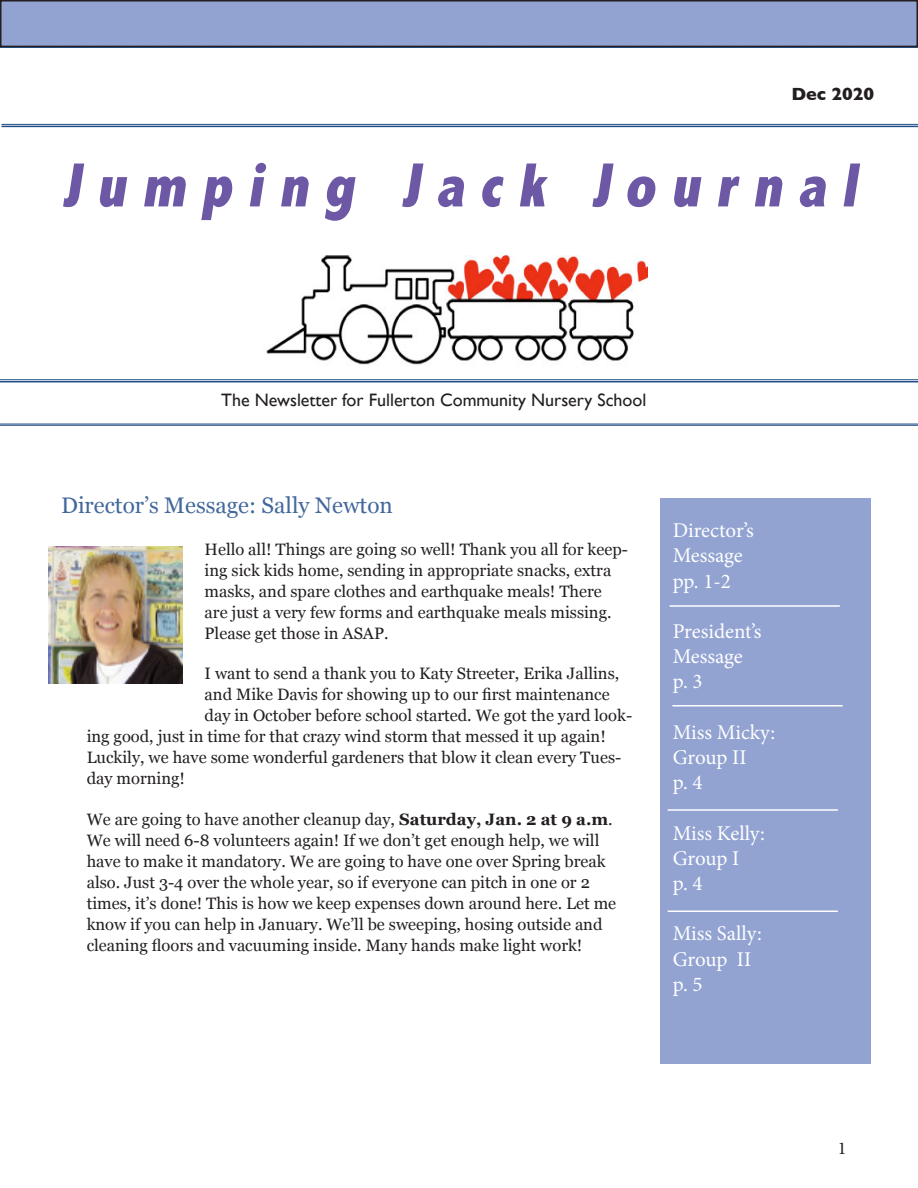
<style>
.page{position:relative;width:918px;height:1188px;background:#fff}
.page>*{position:absolute;margin:0;border:0;box-sizing:border-box;transform-origin:0 0}
.t1{font:italic 800 condensed 63px "Abadi";color:#6c58a5}
.t2{font:22.5px "Georgia";color:#42689b}
.t3{font:21px/25.2px "Minion Pro";letter-spacing:-.005em;color:#fff}
.t4{font:18px "Gill Sans";color:#231f20}
.t5{font:700 18px "Gill Sans";color:#231f20}
.t6{font:18px "Minion Pro";color:#231f20}
.Bodycopy{font:16.5px/21px "Georgia";color:#231f20}
.s1{font-weight:700}
</style>
<div class="page">
<hr style="left:0;top:424px;width:918px;height:1px;background:#204d89">
<hr style="left:0;top:425px;width:918px;height:1px;background:#204d89">
<div style="left:1px;top:1px;width:916px;height:45px;background:#92a3d2"></div>
<div style="left:0;top:0;width:918px;height:47px;border:2px solid #231f20"></div>
<div style="left:660px;top:499px;width:210px;height:565px;background:#92a3d2"></div>
<hr style="left:670px;top:605px;width:170px;height:2px;background:#fff">
<hr style="left:672px;top:705px;width:171px;height:1px;background:#fff">
<hr style="left:668px;top:809px;width:170px;height:2px;background:#fff">
<hr style="left:668px;top:910px;width:170px;height:2px;background:#fff">
<img style="left:49px;top:546px;width:133px;height:138px">
<hr style="left:0;top:379px;width:918px;height:1px;background:#204d89">
<hr style="left:0;top:381px;width:918px;height:1px;background:#204d89">
<hr style="left:2px;top:124px;width:916px;height:1px;background:#204d89">
<hr style="left:2px;top:126px;width:916px;height:1px;background:#204d89">
<img style="left:266px;top:256px;width:382px;height:109px">
<p class="t5" style="left:791px;top:79px;width:84px">Dec 2020</p>
<p class="t1" style="left:61px;top:149px;width:809px">Jumping Jack Journal</p>
<p class="t4" style="left:221px;top:390px;width:427px">The Newsletter for Fullerton Community Nursery School</p>
<p class="t2" style="left:61px;top:489px;width:333px">Director’s Message: Sally Newton</p>
<p class="Bodycopy" style="left:205px;top:538px;width:425px">Hello all! Things are going so well! Thank you all for keep&shy;ing sick kids home, sending in appropriate snacks, extra masks, and spare clothes and earthquake meals! There are just a very few forms and earthquake meals missing.<br>Please get those in ASAP.</p>
<p class="Bodycopy" style="left:205px;top:662px;width:416px">I want to send a thank you to Katy Streeter, Erika Jallins,</p>
<p class="Bodycopy" style="left:205px;top:683px;width:407px">and Mike Davis for showing up to our first maintenance</p>
<p class="Bodycopy" style="left:205px;top:704px;width:429px">day in October before school started. We got the yard look-</p>
<p class="Bodycopy" style="left:87px;top:725px;width:521px">ing good, just in time for that crazy wind storm that messed it up again!</p>
<p class="Bodycopy" style="left:87px;top:746px;width:536px">Luckily, we have some wonderful gardeners that blow it clean every Tues-</p>
<p class="Bodycopy" style="left:87px;top:767px;width:100px">day morning!</p>
<p class="Bodycopy" style="left:87px;top:808px;width:531px">We are going to have another cleanup day, <span class="s1">Saturday, Jan. 2 at 9 a.m</span>.<br>We will need 6-8 volunteers again! If we don’t get enough help, we will have to make it mandatory. We are going to have one over Spring break also. Just 3-4 over the whole year, so if everyone can pitch in one or 2 times, it’s done! This is how we keep expenses down around here. Let me know if you can help in January. We’ll be sweeping, hosing outside and cleaning floors and vacuuming inside. Many hands make light work!</p>
<p class="t3" style="left:673px;top:518px;width:83px">Director’s<br>Message</p>
<p class="t3" style="left:673px;top:568px;width:60px">pp. 1-2</p>
<p class="t3" style="left:673px;top:619px;width:90px">President’s<br>Message</p>
<p class="t3" style="left:673px;top:669px;width:32px">p. 3</p>
<p class="t3" style="left:673px;top:720px;width:104px">Miss Micky:<br>Group II</p>
<p class="t3" style="left:673px;top:770px;width:32px">p. 4</p>
<p class="t3" style="left:673px;top:820px;width:94px">Miss Kelly:<br>Group I</p>
<p class="t3" style="left:673px;top:871px;width:32px">p. 4</p>
<p class="t3" style="left:673px;top:921px;width:91px">Miss Sally:<br>Group II</p>
<p class="t3" style="left:673px;top:972px;width:32px">p. 5</p>
<p class="t6" style="left:838px;top:1136px;width:10px">1</p>
</div>
